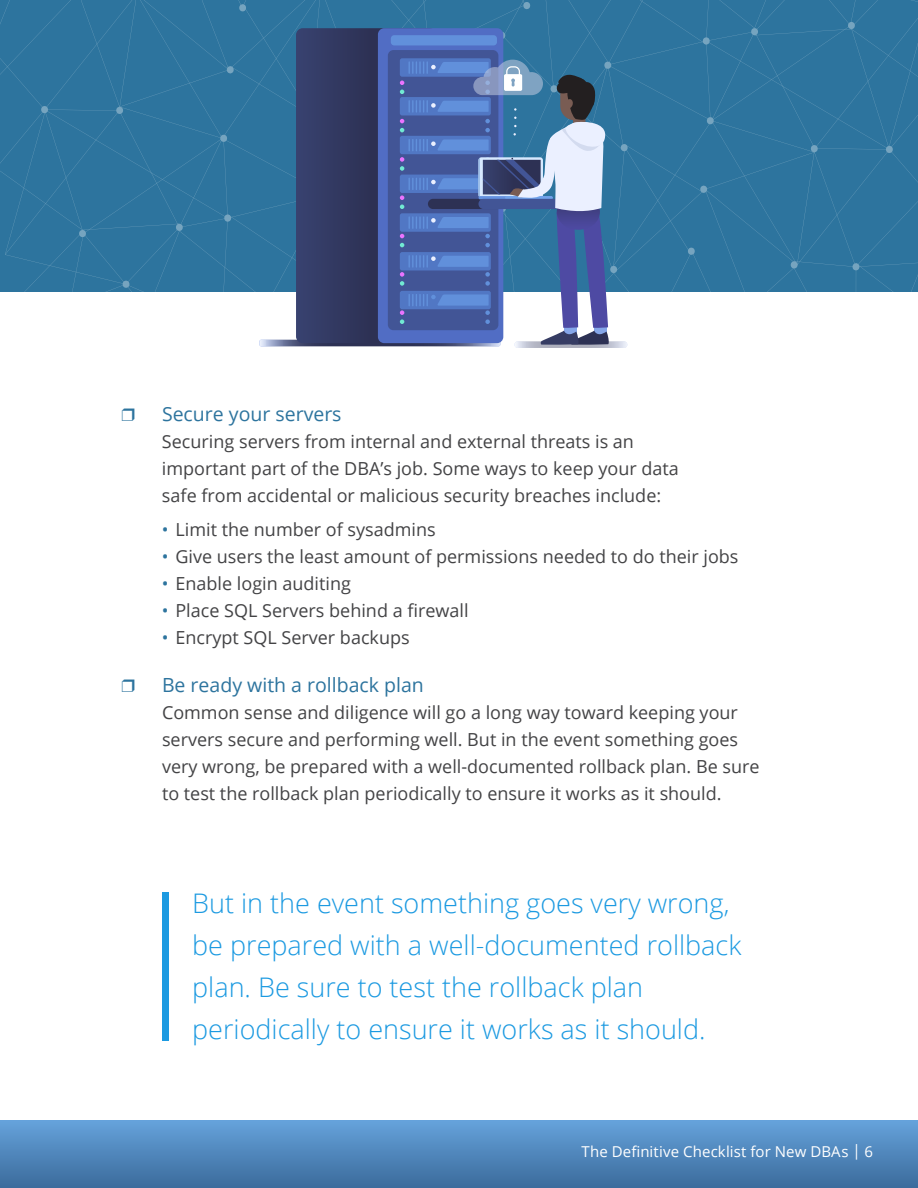
<style>
.page{position:relative;width:918px;height:1188px;background:#fff}
.page>*{position:absolute;margin:0;border:0;box-sizing:border-box;transform-origin:0 0}
.t1{font:300 27px/42px "Open Sans";color:#1c9ae1}
.t2{font:19.5px "Open Sans";color:#2d749e}
.t3{font:18px/27px "Open Sans";color:#434345}
.t4{font:15px "Open Sans";letter-spacing:.01em;color:#fff}
.s1{color:#2d749e}
.s2{font-size:15.6px}
</style>
<div class="page">
<div style="left:0;top:1120px;width:918px;height:68px;background:linear-gradient(to bottom,#65a2db,#3c6c9c)"></div>
<div style="left:162px;top:892px;width:7px;height:149px;background:#1c9ae1"></div>
<svg style="left:514px;top:341px;width:113px;height:7px"></svg>
<svg style="left:0;top:0;width:918px;height:346px;background:#4e7fa7"></svg>
<p class="t2" style="left:162px;top:401px;width:181px">Secure your servers</p>
<p class="t3" style="left:162px;top:428px;width:518px">Securing servers from internal and external threats is an important part of the DBA’s job. Some ways to keep your data safe from accidental or malicious security breaches include:</p>
<p class="t3" style="left:162px;top:515px;width:275px"><span class="s1">•</span> Limit the number of sysadmins</p>
<p class="t3" style="left:162px;top:542px;width:578px"><span class="s1">•</span> Give users the least amount of permissions needed to do their jobs</p>
<p class="t3" style="left:162px;top:569px;width:190px"><span class="s1">•</span> Enable login auditing</p>
<p class="t3" style="left:162px;top:596px;width:308px"><span class="s1">•</span> Place SQL Servers behind a firewall</p>
<p class="t3" style="left:162px;top:623px;width:249px"><span class="s1">•</span> Encrypt SQL Server backups</p>
<p class="t2" style="left:162px;top:672px;width:263px">Be ready with a rollback plan</p>
<p class="t3" style="left:162px;top:699px;width:599px">Common sense and diligence will go a long way toward keeping your servers secure and performing well. But in the event something goes very wrong, be prepared with a well-documented rollback plan. Be sure to test the rollback plan periodically to ensure it works as it should.</p>
<h1 class="t1" style="left:192px;top:881px;width:551px">But in the event something goes very wrong, be prepared with a well-documented rollback plan. Be sure to test the rollback plan periodically to ensure it works as it should.</h1>
<p class="t4" style="left:581px;top:1141px;width:293px">The Definitive Checklist for New DBAs <span class="s2">|</span> 6</p>
</div>
